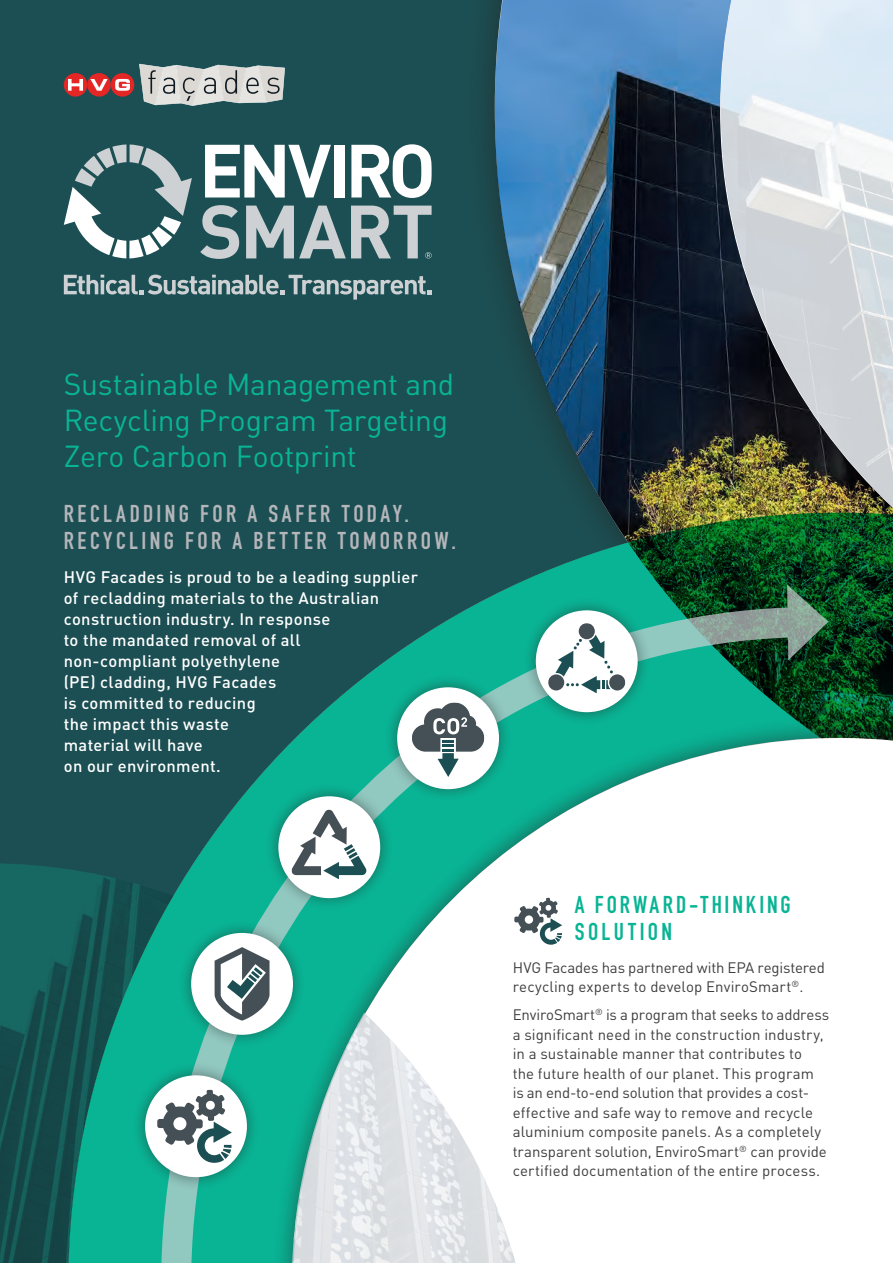
<style>
.page{position:relative;width:893px;height:1263px;background:#fff}
.page>*{position:absolute;margin:0;border:0;box-sizing:border-box;transform-origin:0 0}
.t1{font:30px/36px "DIN";letter-spacing:-.005em;color:#09b495}
.t2{font:700 24px/27px "DIN Condensed";letter-spacing:.145em;color:#b4b6ba}
.t3{font:700 24px/27px "DIN Condensed";letter-spacing:.135em;color:#09b495}
.t4{font:500 16.5px/21px "DIN";letter-spacing:.02em;color:#fff}
.t5{font:15px/19.5px "DIN";letter-spacing:.005em;color:#3e3e3f}
</style>
<div class="page">
<div style="left:0;top:0;width:819px;height:1263px;background:#1c4f53"></div>
<img style="left:495px;top:0;width:398px;height:714px">
<svg style="left:64px;top:144px;width:128px;height:114px"></svg>
<svg style="left:64px;top:275px;width:368px;height:25px"></svg>
<svg style="left:205px;top:145px;width:126px;height:52px"></svg>
<div style="left:335px;top:145px;width:10px;height:52px;background:#fff"></div>
<svg style="left:351px;top:144px;width:81px;height:54px"></svg>
<svg style="left:200px;top:205px;width:39px;height:54px"></svg>
<svg style="left:246px;top:206px;width:186px;height:52px"></svg>
<svg style="left:194px;top:592px;width:636px;height:671px"></svg>
<svg style="left:787px;top:656px;width:41px;height:4px"></svg>
<div style="left:383px;top:673px;width:130px;height:130px;background:#231f20;opacity:.5"></div>
<div style="left:397px;top:687px;width:102px;height:102px;background:#fff;border-radius:50%"></div>
<svg style="left:412px;top:702px;width:72px;height:75px"></svg>
<div style="left:265px;top:782px;width:129px;height:130px;background:#231f20;opacity:.5"></div>
<div style="left:278px;top:796px;width:102px;height:102px;background:#fff;border-radius:50%"></div>
<svg style="left:292px;top:809px;width:75px;height:70px"></svg>
<div style="left:522px;top:596px;width:130px;height:130px;background:#231f20;opacity:.5"></div>
<div style="left:536px;top:610px;width:102px;height:102px;background:#fff;border-radius:50%"></div>
<div style="left:579px;top:623px;width:16px;height:16px;background:#444f56;border-radius:50%"></div>
<div style="left:609px;top:674px;width:16px;height:16px;background:#444f56;border-radius:50%"></div>
<div style="left:548px;top:674px;width:16px;height:16px;background:#444f56;border-radius:50%"></div>
<svg style="left:555px;top:635px;width:58px;height:58px"></svg>
<svg style="left:721px;top:507px;width:172px;height:149px;background:#1e572e"></svg>
<img style="left:721px;top:0;width:172px;height:507px">
<img style="left:317px;top:1013px;width:219px;height:250px">
<img style="left:0;top:863px;width:317px;height:400px">
<svg style="left:514px;top:898px;width:48px;height:47px;background:#adb7b9"></svg>
<svg style="left:64px;top:64px;width:221px;height:42px"></svg>
<h1 class="t1" style="left:64px;top:366px;width:392px">Sustainable Management and<br>Recycling Program Targeting<br>Zero Carbon Footprint</h1>
<h2 class="t2" style="left:64px;top:500px;width:393px">RECLADDING FOR A SAFER TODAY.<br>RECYCLING FOR A BETTER TOMORROW.</h2>
<p class="t4" style="left:64px;top:566px;width:356px">HVG Facades is proud to be a leading supplier of recladding materials to the Australian construction industry. In response<br>to the mandated removal of all<br>non-compliant polyethylene<br>(PE) cladding, HVG Facades<br>is committed to reducing<br>the impact this waste<br>material will have<br>on our environment.</p>
<h2 class="t3" style="left:575px;top:891px;width:217px">A FORWARD-THINKING<br>SOLUTION</h2>
<p class="t5" style="left:513px;top:957px;width:314px">HVG Facades has partnered with EPA registered recycling experts to develop EnviroSmart<sup>®</sup>.</p>
<p class="t5" style="left:513px;top:1004px;width:318px">EnviroSmart<sup>®</sup> is a program that seeks to address a significant need in the construction industry, in a sustainable manner that contributes to<br>the future health of our planet. This program<br>is an end-to-end solution that provides a cost&shy;effective and safe way to remove and recycle aluminium composite panels. As a completely transparent solution, EnviroSmart<sup>®</sup> can provide certified documentation of the entire process.</p>
</div>
